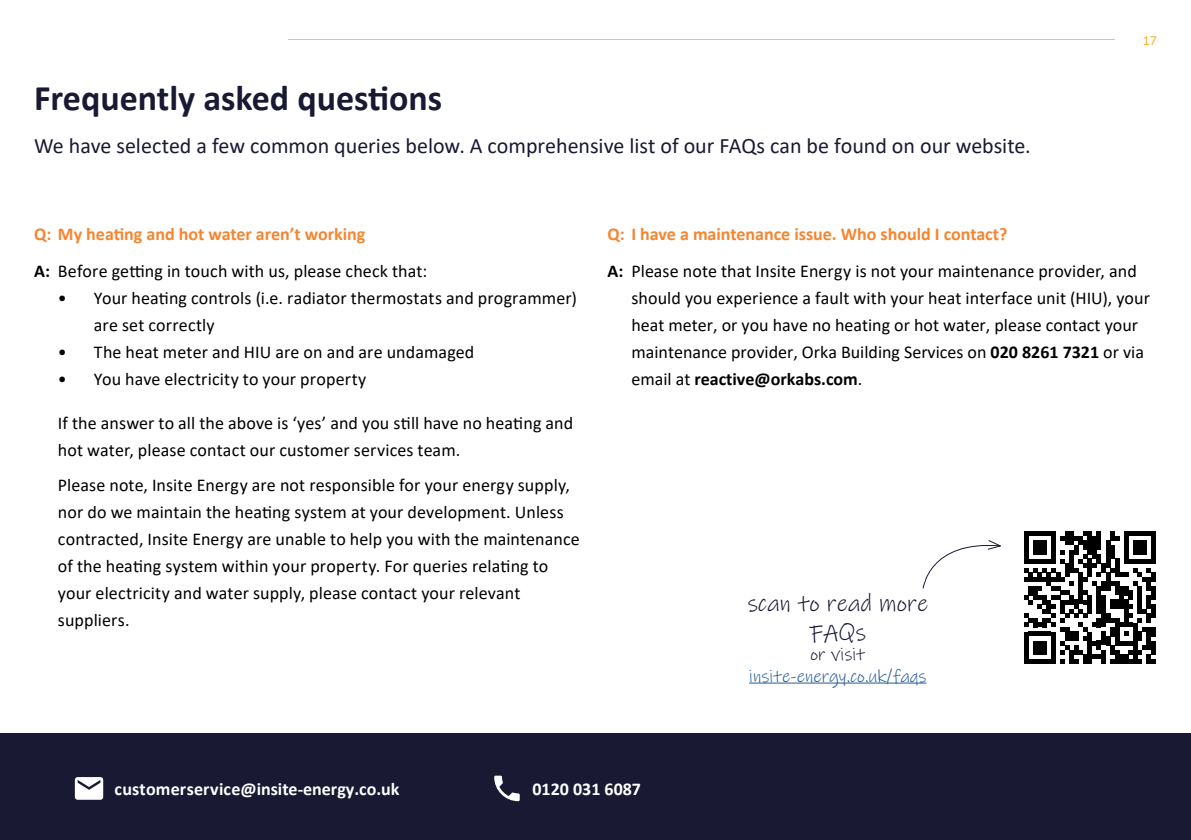
<style>
.page{position:relative;width:1191px;height:840px;background:#fff}
.page>*{position:absolute;margin:0;border:0;box-sizing:border-box;transform-origin:0 0}
.t1{font:700 36px "Calibri";color:#191934}
.t2{font:24px/28.8px "Ink Free";color:#191934;text-align:center}
.t3{font:22px "Calibri";letter-spacing:-.005em;color:#191934}
.t4{font:18px/27px "Calibri";letter-spacing:.005em;color:#000}
.t5{font:700 18px "Calibri";color:#fff}
.t6{font:18px "Ink Free";color:#275b9b}
.t7{font:18px "Ink Free";color:#191934}
.t8{font:14px "Calibri";color:#fbb03b}
.s1{font-weight:700;color:#f6852f}
.s2{font-weight:700}
</style>
<div class="page">
<hr style="left:288px;top:39px;width:827px;height:1px;background:#fbb03b">
<div style="left:0;top:732px;width:1191px;height:107px;background:#191934"></div>
<svg style="left:494px;top:775px;width:26px;height:25px"></svg>
<svg style="left:75px;top:777px;width:28px;height:22px"></svg>
<svg style="left:1024px;top:531px;width:131px;height:132px"></svg>
<svg style="left:922px;top:540px;width:79px;height:49px"></svg>
<hr style="left:749px;top:682px;width:177px;height:1px;background:#275b9b">
<h1 class="t1" style="left:34px;top:73px;width:410px">Frequently asked questions</h1>
<p class="t3" style="left:34px;top:130px;width:998px">We have selected a few common queries below. A comprehensive list of our FAQs can be found on our website.</p>
<p class="t8" style="left:1142px;top:30px;width:16px">17</p>
<p class="t4" style="left:34px;top:216px;width:395px;line-height:36.2px"><span class="s1">Q: My heating and hot water aren’t working<br></span><span class="s2">A:</span> Before getting in touch with us, please check that:</p>
<p class="t4" style="left:94px;top:283px;width:484px;text-indent:-36px">• Your heating controls (i.e. radiator thermostats and programmer) are set correctly</p>
<p class="t4" style="left:58px;top:337px;width:418px">• The heat meter and HIU are on and are undamaged</p>
<p class="t4" style="left:58px;top:364px;width:310px">• You have electricity to your property</p>
<p class="t4" style="left:58px;top:408px;width:517px">If the answer to all the above is ‘yes’ and you still have no heating and hot water, please contact our customer services team.</p>
<p class="t4" style="left:58px;top:471px;width:523px">Please note, Insite Energy are not responsible for your energy supply, nor do we maintain the heating system at your development. Unless contracted, Insite Energy are unable to help you with the maintenance of the heating system within your property. For queries relating to your electricity and water supply, please contact your relevant suppliers.</p>
<p class="t4" style="left:607px;top:216px;width:531px;line-height:36.2px"><span class="s1">Q: I have a maintenance issue. Who should I contact?<br></span><span class="s2">A:</span> Please note that Insite Energy is not your maintenance provider, and</p>
<p class="t4" style="left:631px;top:283px;width:520px">should you experience a fault with your heat interface unit (HIU), your heat meter, or you have no heating or hot water, please contact your maintenance provider, Orka Building Services on <span class="s2">020 8261 7321</span> or via email at <span class="s2">reactive@orkabs.com</span>.</p>
<h2 class="t2" style="left:747px;top:588px;width:182px">scan to read more<br>FAQs</h2>
<p class="t7" style="left:810px;top:641px;width:56px">or visit</p>
<p class="t6" style="left:749px;top:662px;width:179px">insite-energy.co.uk/faqs</p>
<p class="t5" style="left:115px;top:776px;width:286px">customerservice@insite-energy.co.uk</p>
<p class="t5" style="left:532px;top:776px;width:110px">0120 031 6087</p>
</div>
